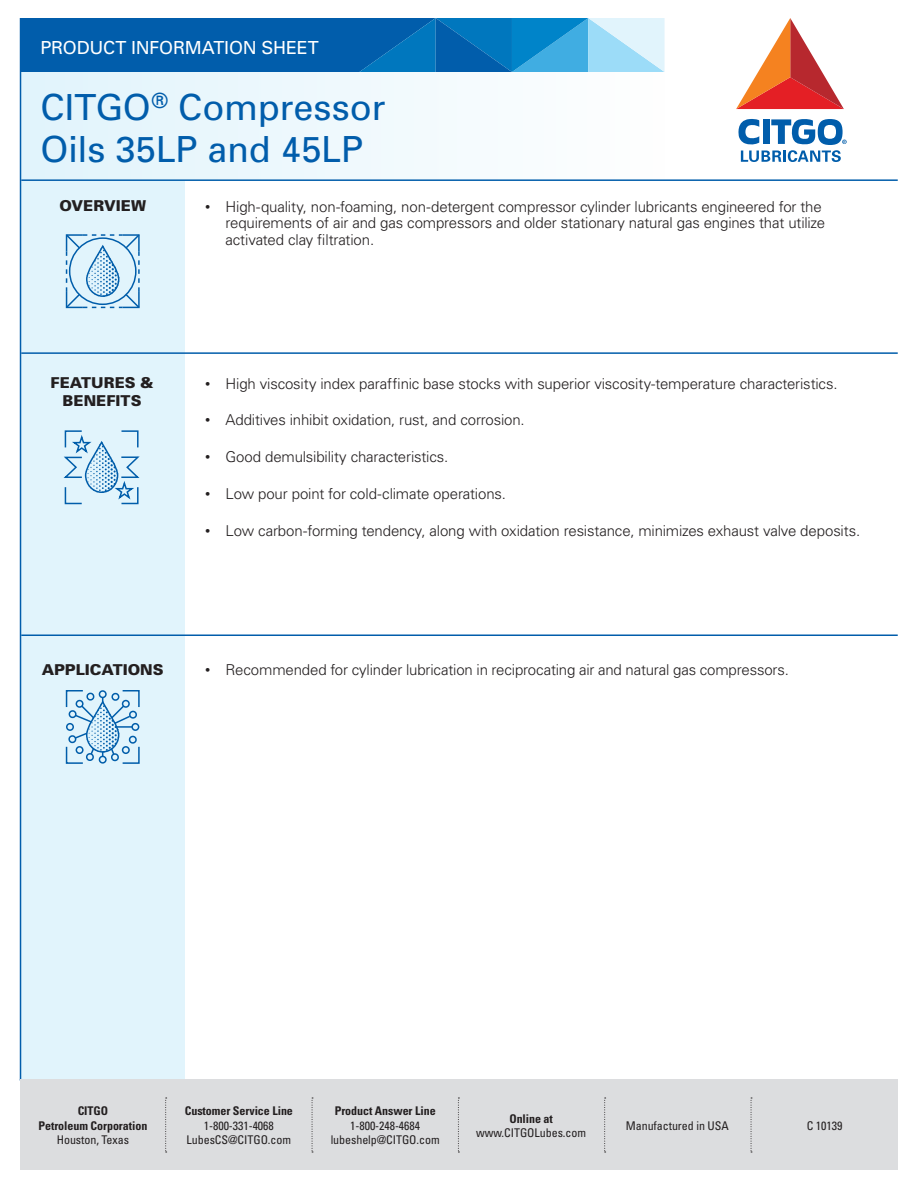
<style>
.page{position:relative;width:918px;height:1188px;background:#fff}
.page>*{position:absolute;margin:0;border:0;box-sizing:border-box;transform-origin:0 0}
.Headers{font:36px/42px "Univers";letter-spacing:-.005em;color:#015dab}
.Headers-2{font:18px "Univers";letter-spacing:-.01em;color:#fff}
.t1{font:300 15px/16.5px "Univers";letter-spacing:-.01em;color:#231f20}
.Headers-3{font:900 15px/18px "Univers";color:#231f20;text-align:center}
.t2{font:condensed 12px/14.4px "Univers";letter-spacing:-.005em;color:#231f20;text-align:center}
.t3{font:700 condensed 12px/14.4px "Univers";letter-spacing:-.005em;color:#231f20;text-align:center}
.s1{font-weight:400}
.s2{font-weight:700}
</style>
<div class="page">
<div style="left:21px;top:181px;width:164px;height:899px;background:#e1f4fc"></div>
<div style="left:21px;top:72px;width:644px;height:108px;background:linear-gradient(to right,#e0f4fc,#fefefe)"></div>
<svg style="left:736px;top:18px;width:108px;height:91px"></svg>
<svg style="left:738px;top:119px;width:109px;height:43px"></svg>
<svg style="left:21px;top:18px;width:644px;height:54px;background:#1b77bb"></svg>
<hr style="left:21px;top:179px;width:877px;height:2px;background:#015dab">
<hr style="left:21px;top:352px;width:877px;height:2px;background:#015dab">
<hr style="left:21px;top:634px;width:877px;height:2px;background:#015dab">
<hr style="left:20px;top:18px;width:1px;height:1062px;background:#015dab">
<hr style="left:20px;top:1079px;width:878px;height:2px;background:#015dab">
<svg style="left:66px;top:234px;width:74px;height:74px"></svg>
<svg style="left:64px;top:430px;width:76px;height:74px"></svg>
<svg style="left:66px;top:690px;width:74px;height:74px"></svg>
<div style="left:20px;top:1080px;width:878px;height:90px;background:#dcdddf"></div>
<svg style="left:751px;top:1098px;width:1px;height:55px"></svg>
<svg style="left:604px;top:1098px;width:2px;height:55px"></svg>
<svg style="left:458px;top:1098px;width:1px;height:55px"></svg>
<svg style="left:312px;top:1098px;width:1px;height:55px"></svg>
<svg style="left:165px;top:1098px;width:2px;height:55px"></svg>
<p class="Headers-2" style="left:40px;top:36px;width:280px">PRODUCT INFORMATION SHEET</p>
<p class="Headers" style="left:40px;top:85px;width:347px">CITGO<sup>®</sup> Compressor<br>Oils 35LP and 45LP</p>
<p class="Headers-3" style="left:59px;top:196px;width:88px">OVERVIEW</p>
<p class="t1" style="left:225px;top:198px;width:601px;text-indent:-20px"><span class="s1">•</span> High-quality, non-foaming, non-detergent compressor cylinder lubricants engineered for the requirements of air and gas compressors and older stationary natural gas engines that utilize activated clay filtration.</p>
<p class="Headers-3" style="left:51px;top:373px;width:105px">FEATURES &amp;<br>BENEFITS</p>
<p class="t1" style="left:205px;top:375px;width:634px"><span class="s1">•</span> High viscosity index paraffinic base stocks with superior viscosity-temperature characteristics.</p>
<p class="t1" style="left:205px;top:411px;width:321px"><span class="s1">•</span> Additives inhibit oxidation, rust, and corrosion.</p>
<p class="t1" style="left:205px;top:448px;width:245px"><span class="s1">•</span> Good demulsibility characteristics.</p>
<p class="t1" style="left:205px;top:485px;width:302px"><span class="s1">•</span> Low pour point for cold-climate operations.</p>
<p class="t1" style="left:205px;top:522px;width:657px"><span class="s1">•</span> Low carbon-forming tendency, along with oxidation resistance, minimizes exhaust valve deposits.</p>
<p class="Headers-3" style="left:42px;top:660px;width:123px">APPLICATIONS</p>
<p class="t1" style="left:205px;top:661px;width:585px"><span class="s1">•</span> Recommended for cylinder lubrication in reciprocating air and natural gas compressors.</p>
<p class="t3" style="left:39px;top:1104px;width:110px">CITGO<br>Petroleum Corporation<br><span class="s1">Houston, Texas</span></p>
<p class="t3" style="left:185px;top:1104px;width:110px">Customer Service Line</p>
<p class="t2" style="left:204px;top:1118px;width:71px">1-800-331-4068</p>
<p class="t2" style="left:187px;top:1132px;width:106px">LubesCS@CITGO.com</p>
<p class="t2" style="left:331px;top:1103px;width:111px"><span class="s2">Product Answer Line<br></span>1-800-248-4684 lubeshelp@CITGO.com</p>
<p class="t2" style="left:476px;top:1111px;width:111px"><span class="s2">Online at </span>www.CITGOLubes.com</p>
<p class="t2" style="left:807px;top:1118px;width:37px">C 10139</p>
<p class="t2" style="left:626px;top:1118px;width:104px">Manufactured in USA</p>
</div>
